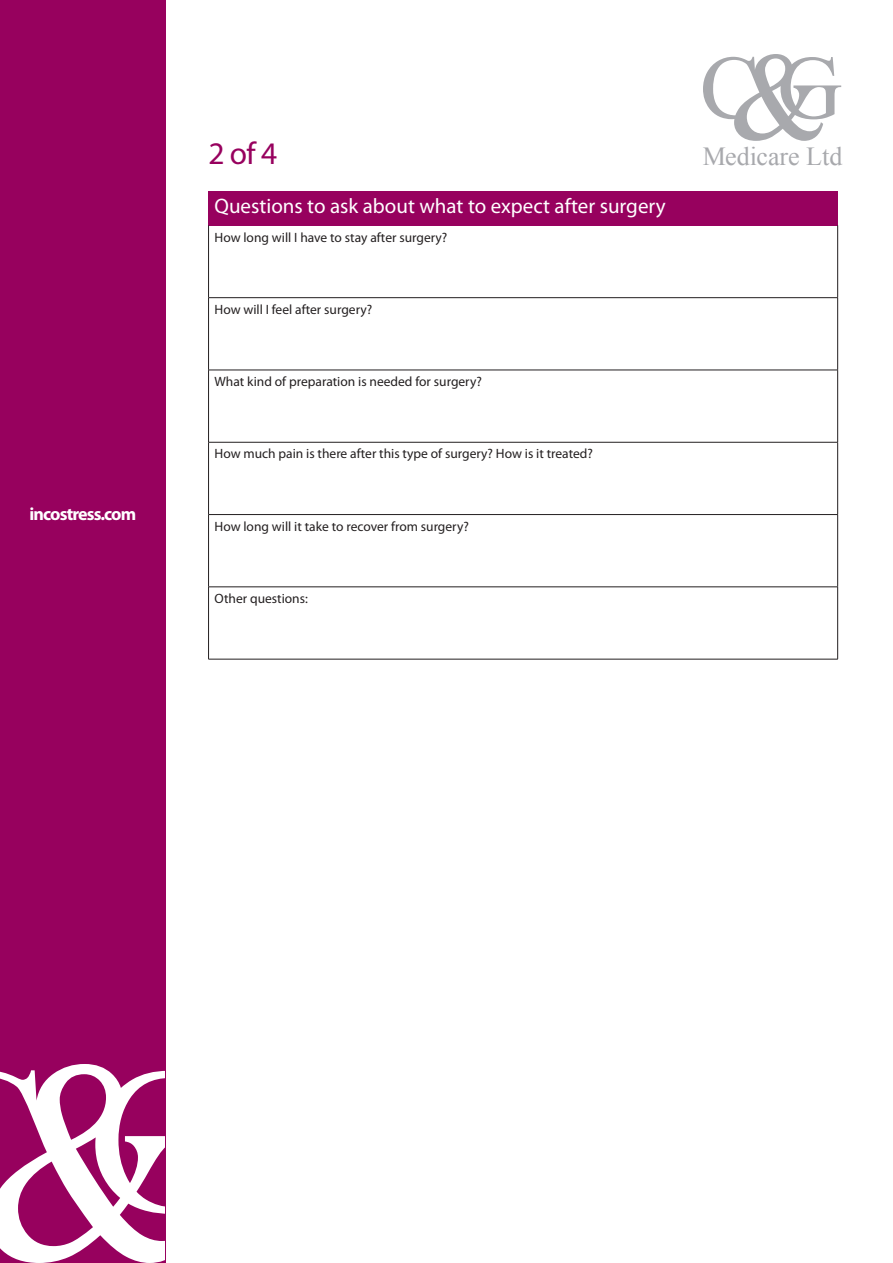
<style>
.page{position:relative;width:893px;height:1263px;background:#fff}
.page>*{position:absolute;margin:0;border:0;box-sizing:border-box;transform-origin:0 0}
.t1{font:31.5px "Myriad Pro";color:#97015e}
.t2{font:26.1px "Times New Roman";color:#a8a9ad}
.t3{font:21px "Myriad Pro";color:#fff}
.t4{font:700 18px "Myriad Pro";letter-spacing:-.05em;color:#fff}
.t5{font:13.5px "Myriad Pro";color:#231f20}
</style>
<div class="page">
<svg style="left:703px;top:54px;width:138px;height:87px"></svg>
<div style="left:0;top:0;width:166px;height:1263px;background:#97015e"></div>
<svg style="left:0;top:1064px;width:165px;height:199px"></svg>
<div style="left:209px;top:191px;width:629px;height:34px;background:#97015e"></div>
<hr style="left:208px;top:225px;width:1px;height:72px;background:#231f20">
<hr style="left:837px;top:225px;width:1px;height:72px;background:#231f20">
<hr style="left:208px;top:297px;width:630px;height:1px;background:#231f20">
<hr style="left:208px;top:298px;width:1px;height:72px;background:#231f20">
<hr style="left:837px;top:298px;width:1px;height:72px;background:#231f20">
<hr style="left:208px;top:370px;width:630px;height:1px;background:#231f20">
<hr style="left:208px;top:370px;width:1px;height:72px;background:#231f20">
<hr style="left:837px;top:370px;width:1px;height:72px;background:#231f20">
<hr style="left:208px;top:442px;width:630px;height:1px;background:#231f20">
<hr style="left:208px;top:442px;width:1px;height:72px;background:#231f20">
<hr style="left:837px;top:442px;width:1px;height:72px;background:#231f20">
<hr style="left:208px;top:514px;width:630px;height:1px;background:#231f20">
<hr style="left:208px;top:515px;width:1px;height:72px;background:#231f20">
<hr style="left:837px;top:515px;width:1px;height:72px;background:#231f20">
<hr style="left:208px;top:587px;width:630px;height:1px;background:#231f20">
<hr style="left:208px;top:587px;width:1px;height:72px;background:#231f20">
<hr style="left:837px;top:587px;width:1px;height:72px;background:#231f20">
<hr style="left:208px;top:659px;width:630px;height:1px;background:#231f20">
<h3 class="t4" style="left:30px;top:503px;width:108px">incostress.com</h3>
<h1 class="t1" style="left:208px;top:134px;width:71px">2 of 4</h1>
<h2 class="t2" style="left:703px;top:141px;width:141px">Medicare Ltd</h2>
<h3 class="t3" style="left:215px;top:193px;width:453px">Questions to ask about what to expect after surgery</h3>
<p class="t5" style="left:215px;top:229px;width:234px">How long will I have to stay after surgery?</p>
<p class="t5" style="left:215px;top:301px;width:159px">How will I feel after surgery?</p>
<p class="t5" style="left:215px;top:373px;width:269px">What kind of preparation is needed for surgery?</p>
<p class="t5" style="left:215px;top:445px;width:380px">How much pain is there after this type of surgery? How is it treated?</p>
<p class="t5" style="left:215px;top:518px;width:256px">How long will it take to recover from surgery?</p>
<p class="t5" style="left:215px;top:590px;width:95px">Other questions:</p>
</div>
